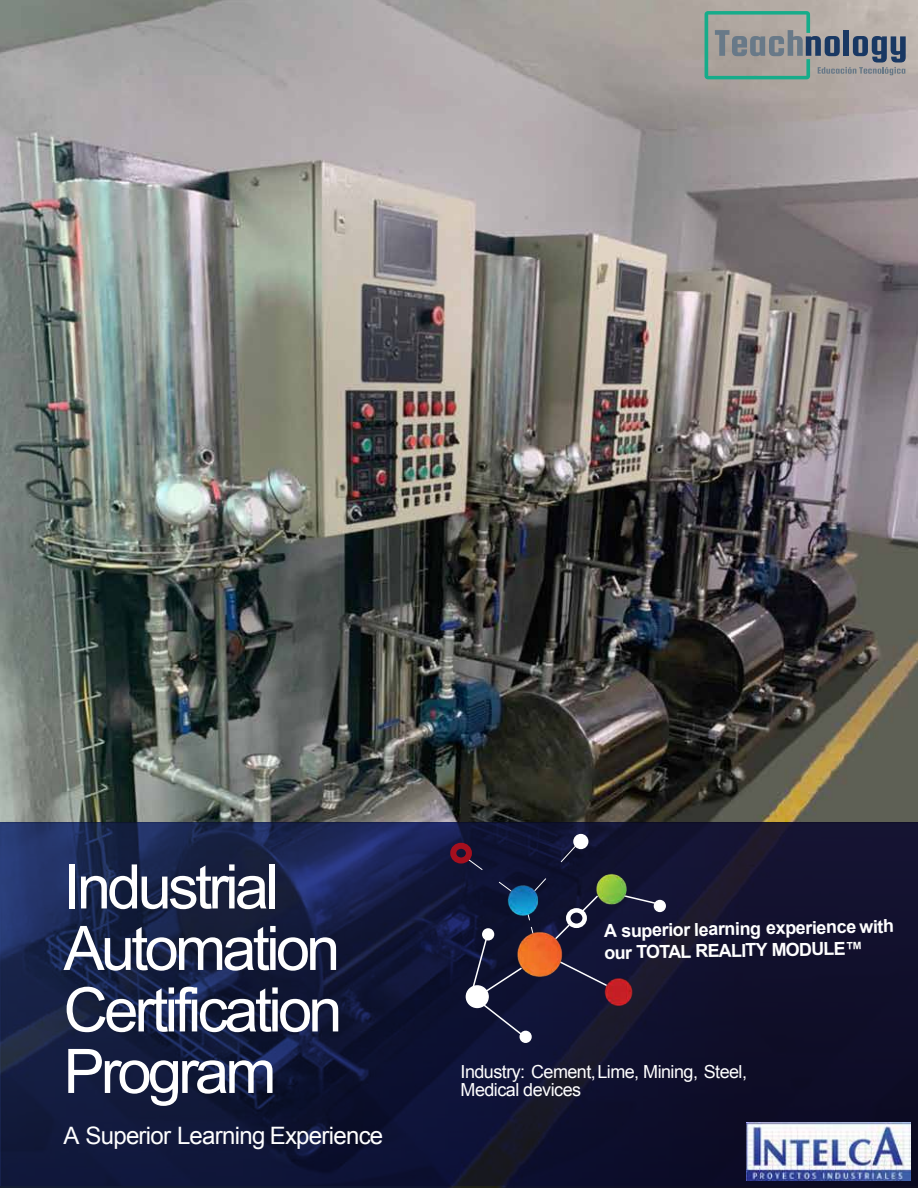
<style>
.page{position:relative;width:918px;height:1188px;background:#fff}
.page>*{position:absolute;margin:0;border:0;box-sizing:border-box;transform-origin:0 0}
.t1{font:61.5px/61.5px "Arial";letter-spacing:-.06em;color:#fff}
.t2{font:24px "Arial";letter-spacing:-.03em;color:#fff}
.t3{font:700 18px/21.6px "Arial";color:#fff}
.t4{font:18px/18px "Arial";letter-spacing:-.03em;color:#fff}
</style>
<div class="page">
<img style="left:0;top:0;width:918px;height:822px">
<svg style="left:0;top:822px;width:918px;height:366px;background:#121738"></svg>
<div style="left:574px;top:835px;width:14px;height:13px;background:#fff;border-radius:50%"></div>
<div style="left:573px;top:834px;width:15px;height:15px;border:2px solid #fff;border-radius:50%"></div>
<div style="left:450px;top:843px;width:22px;height:21px;border:6px solid #a50f1e;border-radius:50%"></div>
<svg style="left:465px;top:844px;width:145px;height:193px;background:#1d1f3d"></svg>
<div style="left:483px;top:929px;width:11px;height:11px;background:#fff;border-radius:50%"></div>
<div style="left:482px;top:928px;width:12px;height:13px;border:2px solid #fff;border-radius:50%"></div>
<div style="left:520px;top:1031px;width:11px;height:11px;background:#fff;border-radius:50%"></div>
<div style="left:520px;top:1031px;width:12px;height:12px;border:2px solid #fff;border-radius:50%"></div>
<svg style="left:641px;top:893px;width:17px;height:12px"></svg>
<div style="left:654px;top:901px;width:11px;height:10px;background:#fff;border-radius:50%"></div>
<div style="left:654px;top:900px;width:12px;height:12px;border:2px solid #fff;border-radius:50%"></div>
<img style="left:499px;top:870px;width:142px;height:141px">
<img style="left:747px;top:1123px;width:163px;height:57px">
<svg style="left:705px;top:11px;width:201px;height:68px;background:#8e9897"></svg>
<h1 class="t1" style="left:64px;top:857px;width:280px">Industrial<br>Automation<br>Certification<br>Program</h1>
<h2 class="t2" style="left:64px;top:1120px;width:321px">A Superior Learning Experience</h2>
<p class="t3" style="left:604px;top:921px;width:291px;rotate:-1deg">A superior learning experience with our TOTAL REALITY MODULE™</p>
<p class="t4" style="left:461px;top:1063px;width:288px">Industry: Cement,Lime, Mining, Steel,<br>Medical devices</p>
</div>
